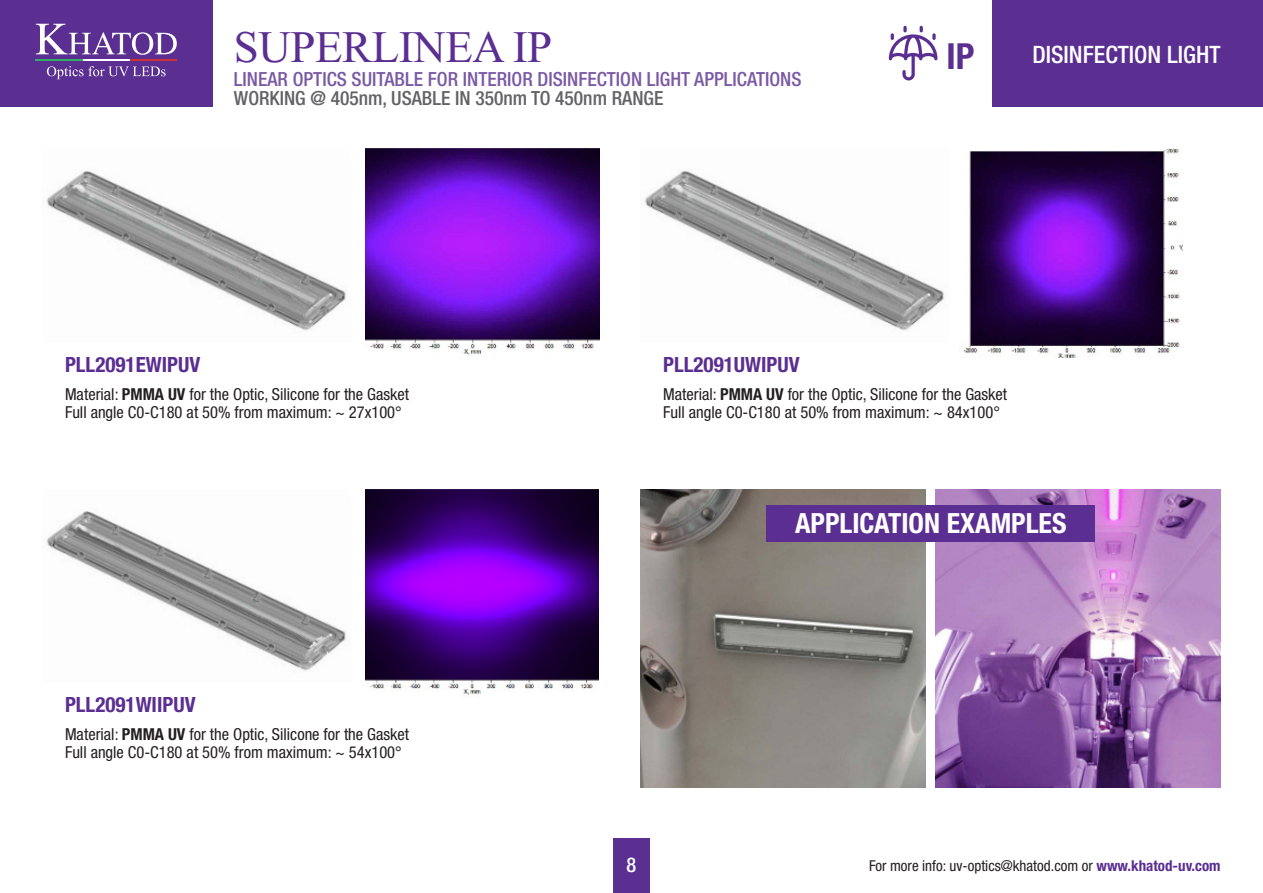
<style>
.page{position:relative;width:1263px;height:893px;background:#fff}
.page>*{position:absolute;margin:0;border:0;box-sizing:border-box;transform-origin:0 0}
.t1{font:45px "Times New Roman";letter-spacing:-.01em;color:#5b2e91}
.t2{font:700 condensed 36px "Helvetica Neue LT Std";color:#5b2e91}
.t3{font:700 condensed 27.9px "Helvetica Neue LT Std";color:#fff}
.t4{font:500 condensed 24px "Helvetica Neue LT Std";color:#fff}
.t5{font:700 condensed 21px "Helvetica Neue LT Std";color:#5b2e91}
.t6{font:500 condensed 20.4px "Helvetica Neue LT Std";color:#fff}
.t7{font:500 condensed 19.5px "Helvetica Neue LT Std";color:#7b5aa5}
.t8{font:500 condensed 19.5px "Helvetica Neue LT Std";color:#636366}
.t9{font:condensed 16.5px/18px "Helvetica Neue LT Std";color:#231f20}
.t10{font:condensed 15px "Helvetica Neue LT Std";color:#231f20}
.s1{font-weight:700}
.s2{font-weight:700;color:#5b2e91}
</style>
<div class="page">
<div style="left:0;top:0;width:213px;height:106px;background:#5b2e91"></div>
<svg style="left:36px;top:24px;width:141px;height:31px"></svg>
<hr style="left:130px;top:59px;width:47px;height:2px;background:#ce3035">
<hr style="left:83px;top:59px;width:47px;height:2px;background:#fff">
<hr style="left:36px;top:59px;width:47px;height:2px;background:#33ad65">
<svg style="left:47px;top:66px;width:119px;height:13px"></svg>
<div style="left:613px;top:838px;width:37px;height:55px;background:#5b2e91"></div>
<div style="left:992px;top:0;width:271px;height:106px;background:#5b2e91"></div>
<svg style="left:889px;top:26px;width:48px;height:54px"></svg>
<img style="left:46px;top:171px;width:300px;height:160px">
<img style="left:365px;top:149px;width:235px;height:206px">
<img style="left:644px;top:171px;width:300px;height:160px">
<img style="left:963px;top:149px;width:221px;height:208px">
<img style="left:641px;top:489px;width:285px;height:298px">
<img style="left:935px;top:489px;width:285px;height:298px">
<img style="left:46px;top:511px;width:300px;height:160px">
<img style="left:366px;top:489px;width:233px;height:206px">
<div style="left:767px;top:505px;width:328px;height:37px;background:#5b2e91"></div>
<h1 class="t1" style="left:234px;top:20px;width:320px">SUPERLINEA IP</h1>
<p class="t7" style="left:234px;top:72px;width:569px">LINEAR OPTICS SUITABLE FOR INTERIOR DISINFECTION LIGHT APPLICATIONS</p>
<p class="t8" style="left:234px;top:92px;width:431px">WORKING @ 405nm, USABLE IN 350nm TO 450nm RANGE</p>
<h2 class="t2" style="left:946px;top:43px;width:29px">IP</h2>
<h3 class="t4" style="left:1032px;top:46px;width:189px">DISINFECTION LIGHT</h3>
<p class="t5" style="left:65px;top:357px;width:137px">PLL2091EWIPUV</p>
<p class="t9" style="left:65px;top:386px;width:346px">Material: <span class="s1">PMMA UV</span> for the Optic, Silicone for the Gasket<br>Full angle C0-C180 at 50% from maximum: ~ 27x100°</p>
<p class="t5" style="left:663px;top:357px;width:138px">PLL2091UWIPUV</p>
<p class="t9" style="left:663px;top:386px;width:346px">Material: <span class="s1">PMMA UV</span> for the Optic, Silicone for the Gasket<br>Full angle C0-C180 at 50% from maximum: ~ 84x100°</p>
<p class="t5" style="left:65px;top:697px;width:132px">PLL2091WIIPUV</p>
<p class="t9" style="left:65px;top:726px;width:346px">Material: <span class="s1">PMMA UV</span> for the Optic, Silicone for the Gasket<br>Full angle C0-C180 at 50% from maximum: ~ 54x100°</p>
<p class="t6" style="left:627px;top:857px;width:11px">8</p>
<h3 class="t3" style="left:795px;top:513px;width:273px">APPLICATION EXAMPLES</h3>
<p class="t10" style="left:869px;top:860px;width:353px">For more info: uv-optics@khatod.com or <span class="s2">www.khatod-uv.com</span></p>
</div>
